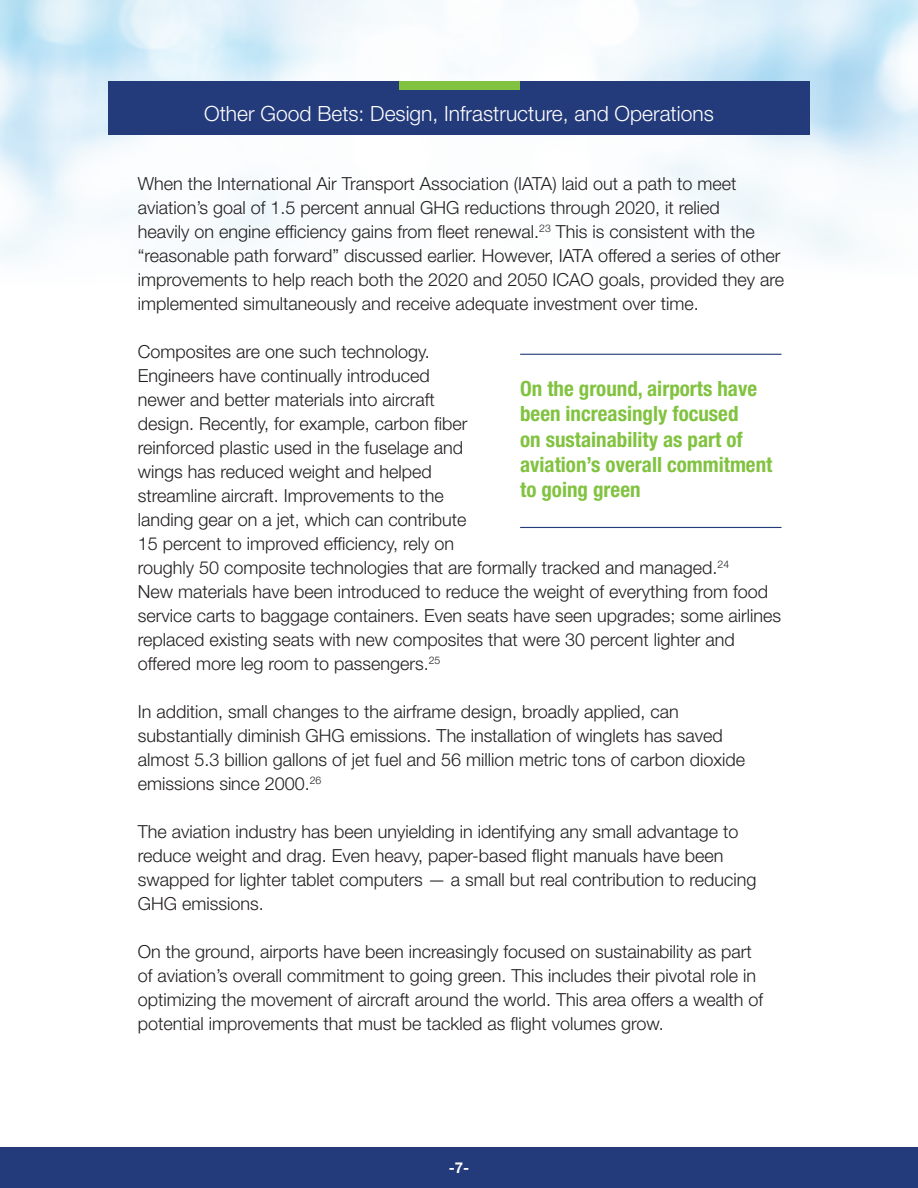
<style>
.page{position:relative;width:918px;height:1188px;background:#fff}
.page>*{position:absolute;margin:0;border:0;box-sizing:border-box;transform-origin:0 0}
.t1{font:700 condensed 21px/25.2px "Helvetica Neue LT Std";color:#81c340}
.t2{font:300 21px "Helvetica Neue LT Std";color:#fff}
.t3{font:300 18px/24px "Helvetica Neue LT Std";color:#231f20}
.t4{font:700 15px "Helvetica Neue LT Std";color:#fff}
</style>
<div class="page">
<div style="left:0;top:1148px;width:918px;height:40px;background:#233a7b"></div>
<div style="left:108px;top:81px;width:702px;height:54px;background:#233a7b"></div>
<div style="left:399px;top:81px;width:120px;height:8px;background:#81c340"></div>
<hr style="left:520px;top:354px;width:262px;height:1px;background:#233a7b">
<hr style="left:520px;top:527px;width:262px;height:1px;background:#233a7b">
<p class="t2" style="left:204px;top:101px;width:511px">Other Good Bets: Design, Infrastructure, and Operations</p>
<p class="t3" style="left:138px;top:171px;width:648px">When the International Air Transport Association (IATA) laid out a path to meet aviation’s goal of 1.5 percent annual GHG reductions through 2020, it relied<br>heavily on engine efficiency gains from fleet renewal.<sup>23</sup> This is consistent with the “reasonable path forward” discussed earlier. However, IATA offered a series of other improvements to help reach both the 2020 and 2050 ICAO goals, provided they are implemented simultaneously and receive adequate investment over time.</p>
<p class="t3" style="left:138px;top:339px;width:645px">Composites are one such technology.<br>Engineers have continually introduced<br>newer and better materials into aircraft<br>design. Recently, for example, carbon fiber<br>reinforced plastic used in the fuselage and<br>wings has reduced weight and helped<br>streamline aircraft. Improvements to the<br>landing gear on a jet, which can contribute<br>15 percent to improved efficiency, rely on<br>roughly 50 composite technologies that are formally tracked and managed.<sup>24<br></sup>New materials have been introduced to reduce the weight of everything from food service carts to baggage containers. Even seats have seen upgrades; some airlines replaced existing seats with new composites that were 30 percent lighter and offered more leg room to passengers.<sup>25</sup></p>
<p class="t3" style="left:138px;top:699px;width:609px">In addition, small changes to the airframe design, broadly applied, can substantially diminish GHG emissions. The installation of winglets has saved almost 5.3 billion gallons of jet fuel and 56 million metric tons of carbon dioxide emissions since 2000.<sup>26</sup></p>
<p class="t3" style="left:138px;top:819px;width:620px">The aviation industry has been unyielding in identifying any small advantage to reduce weight and drag. Even heavy, paper-based flight manuals have been swapped for lighter tablet computers — a small but real contribution to reducing GHG emissions.</p>
<p class="t3" style="left:138px;top:939px;width:627px">On the ground, airports have been increasingly focused on sustainability as part of aviation’s overall commitment to going green. This includes their pivotal role in optimizing the movement of aircraft around the world. This area offers a wealth of potential improvements that must be tackled as flight volumes grow.</p>
<p class="t1" style="left:520px;top:376px;width:254px">On the ground, airports have been increasingly focused<br>on sustainability as part of aviation’s overall commitment to going green</p>
<p class="t4" style="left:449px;top:1158px;width:22px">-7-</p>
</div>
